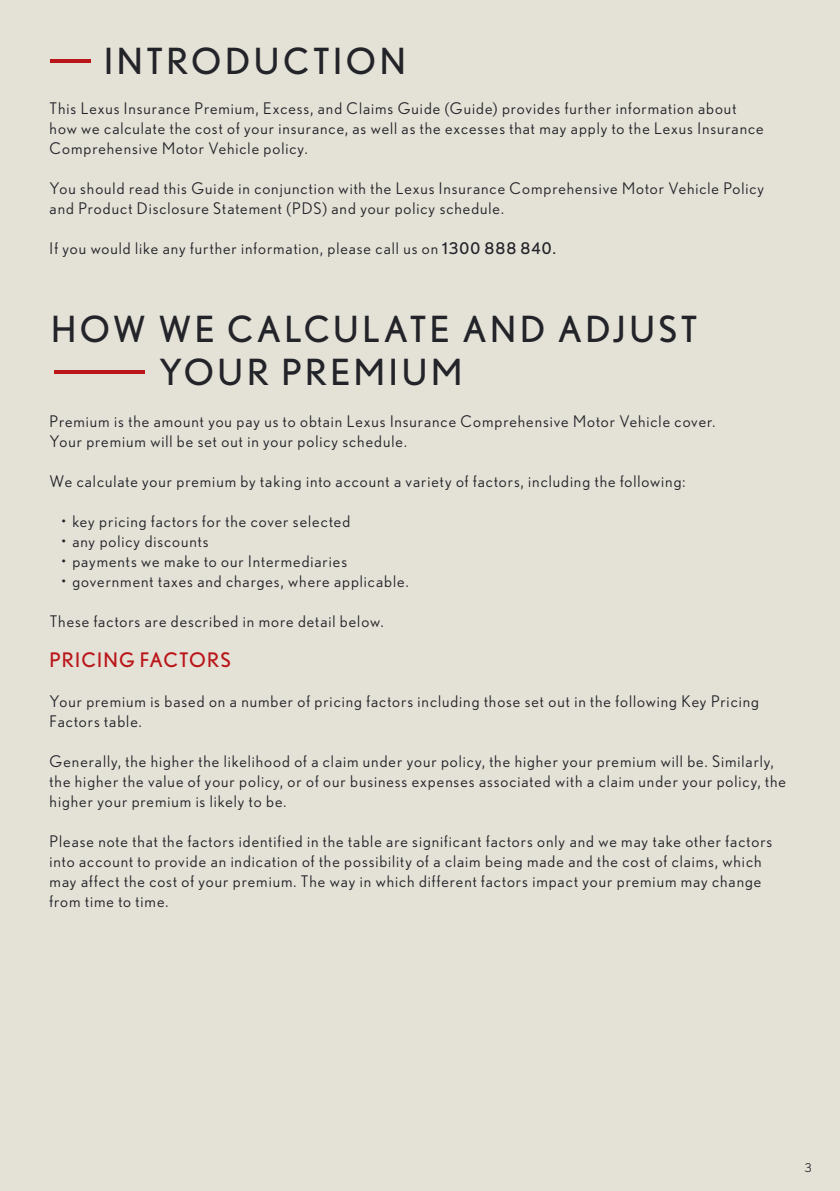
<style>
.page{position:relative;width:840px;height:1191px;background:#fff}
.page>*{position:absolute;margin:0;border:0;box-sizing:border-box;transform-origin:0 0}
.t1{font:36px/43.2px "Nobel";letter-spacing:.095em;color:#232429}
.t2{font:20px "Nobel";letter-spacing:.055em;color:#ba161a}
.t3{font:16px/20px "Nobel";letter-spacing:.06em;color:#232429}
.t4{font:12px "Nobel";color:#232429}
.s1{font-style:inherit}
</style>
<div class="page">
<div style="left:0;top:0;width:839px;height:1191px;background:#e4e1d7"></div>
<hr style="left:50px;top:59px;width:40px;height:4px;background:#ba161a">
<hr style="left:54px;top:370px;width:90px;height:3px;background:#ba161a">
<h1 class="t1" style="left:104px;top:39px;width:303px">INTRODUCTION</h1>
<p class="t3" style="left:50px;top:98px;width:715px">This Lexus Insurance Premium, Excess, and Claims Guide (Guide) provides further information about how we calculate the cost of your insurance, as well as the excesses that may apply to the Lexus Insurance<br>Comprehensive Motor Vehicle policy.</p>
<p class="t3" style="left:50px;top:178px;width:715px">You should read this Guide in conjunction with the Lexus Insurance Comprehensive Motor Vehicle Policy and Product Disclosure Statement (PDS) and your policy schedule.</p>
<p class="t3" style="left:50px;top:238px;width:507px">If you would like any further information, please call us on <span class="s1">1300 888 840.</span></p>
<h1 class="t1" style="left:159px;top:307px;width:539px;text-indent:-108px">HOW WE CALCULATE AND ADJUST<br>YOUR PREMIUM</h1>
<p class="t3" style="left:50px;top:410px;width:666px">Premium is the amount you pay us to obtain Lexus Insurance Comprehensive Motor Vehicle cover.<br>Your premium will be set out in your policy schedule.</p>
<p class="t3" style="left:50px;top:470px;width:637px">We calculate your premium by taking into account a variety of factors, including the following:</p>
<p class="t3" style="left:61px;top:510px;width:290px">• key pricing factors for the cover selected</p>
<p class="t3" style="left:61px;top:530px;width:149px">• any policy discounts</p>
<p class="t3" style="left:61px;top:550px;width:287px">• payments we make to our Intermediaries</p>
<p class="t3" style="left:61px;top:570px;width:349px">• government taxes and charges, where applicable.</p>
<p class="t3" style="left:50px;top:610px;width:335px">These factors are described in more detail below.</p>
<p class="t2" style="left:50px;top:648px;width:183px">PRICING FACTORS</p>
<p class="t3" style="left:50px;top:690px;width:710px">Your premium is based on a number of pricing factors including those set out in the following Key Pricing<br>Factors table.</p>
<p class="t3" style="left:50px;top:750px;width:737px">Generally, the higher the likelihood of a claim under your policy, the higher your premium will be. Similarly, the higher the value of your policy, or of our business expenses associated with a claim under your policy, the higher your premium is likely to be.</p>
<p class="t3" style="left:50px;top:830px;width:723px">Please note that the factors identified in the table are significant factors only and we may take other factors into account to provide an indication of the possibility of a claim being made and the cost of claims, which may affect the cost of your premium. The way in which different factors impact your premium may change from time to time.</p>
<p class="t4" style="left:804px;top:1161px;width:8px">3</p>
</div>
